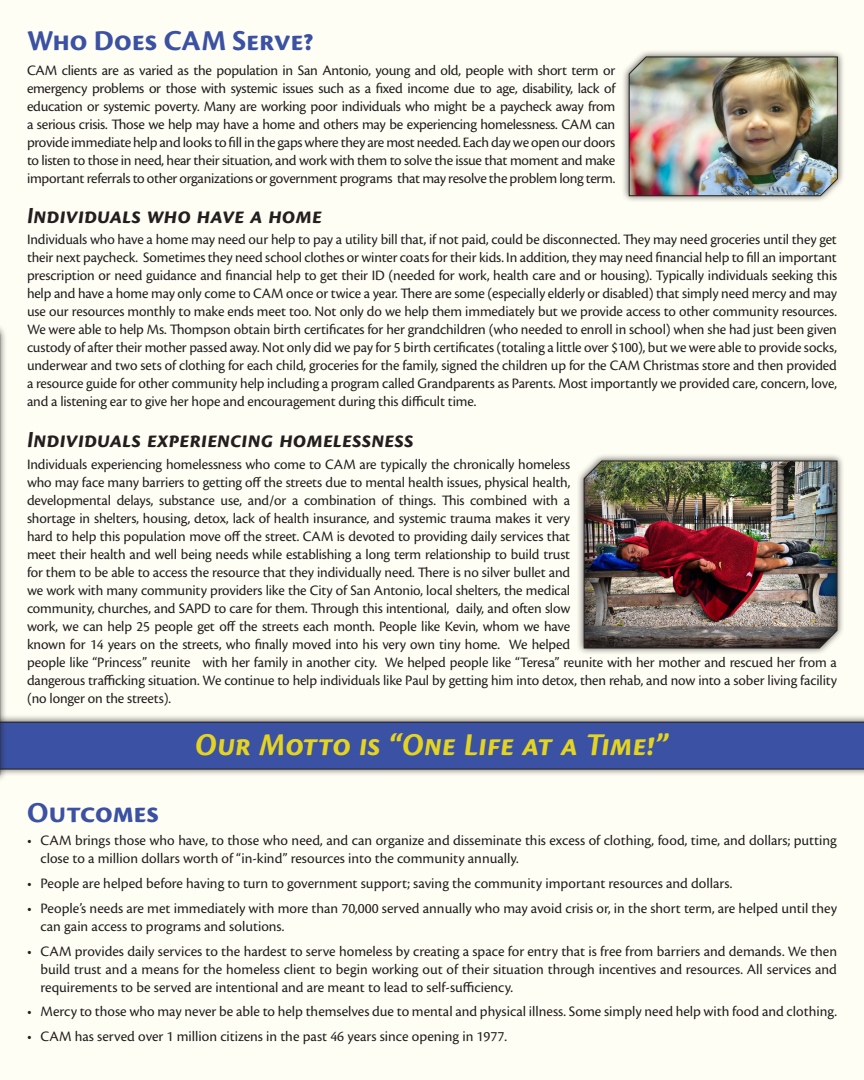
<style>
.page{position:relative;width:864px;height:1080px;background:#fffef4}
.page>*{position:absolute;margin:0;border:0;box-sizing:border-box;transform-origin:0 0}
.t1{font:italic 700 33px "Cronos Pro";color:#e4d421}
.t2{font:700 30px "Cronos Pro";color:#3b51a3}
.t3{font:italic 700 24px "Cronos Pro";color:#231f20}
.t4{font:15px/18px "Cronos Pro";letter-spacing:-.01em;color:#231f20;text-align:justify}
</style>
<div class="page">
<div style="left:0;top:714px;width:864px;height:63px;background:#231f20;opacity:.75"></div>
<div style="left:8px;top:722px;width:856px;height:47px;background:#3b51a3"></div>
<div style="left:0;top:306px;width:8px;height:476px;background:#231f20;opacity:.75"></div>
<svg style="left:0;top:313px;width:1px;height:462px"></svg>
<div style="left:577px;top:453px;width:267px;height:202px;background:#231f20;opacity:.75"></div>
<img style="left:583px;top:460px;width:255px;height:189px">
<div style="left:622px;top:49px;width:223px;height:154px;background:#231f20;opacity:.75"></div>
<img style="left:629px;top:56px;width:209px;height:140px">
<p class="t2" style="left:27px;top:24px;width:288px">Who Does CAM Serve?</p>
<p class="t4" style="left:27px;top:61px;width:591px">CAM clients are as varied as the population in San Antonio, young and old, people with short term or emergency problems or those with systemic issues such as a fixed income due to age, disability, lack of education or systemic poverty. Many are working poor individuals who might be a paycheck away from a serious crisis. Those we help may have a home and others may be experiencing homelessness. CAM can provide immediate help and looks to fill in the gaps where they are most needed. Each day we open our doors to listen to those in need, hear their situation, and work with them to solve the issue that moment and make important referrals to other organizations or government programs that may resolve the problem long term.</p>
<p class="t3" style="left:27px;top:202px;width:297px">Individuals who have a home</p>
<p class="t4" style="left:27px;top:230px;width:812px">Individuals who have a home may need our help to pay a utility bill that, if not paid, could be disconnected. They may need groceries until they get their next paycheck. Sometimes they need school clothes or winter coats for their kids. In addition, they may need financial help to fill an important prescription or need guidance and financial help to get their ID (needed for work, health care and or housing). Typically individuals seeking this help and have a home may only come to CAM once or twice a year. There are some (especially elderly or disabled) that simply need mercy and may use our resources monthly to make ends meet too. Not only do we help them immediately but we provide access to other community resources.<br>We were able to help Ms. Thompson obtain birth certificates for her grandchildren (who needed to enroll in school) when she had just been given custody of after their mother passed away. Not only did we pay for 5 birth certificates (totaling a little over $100), but we were able to provide socks, underwear and two sets of clothing for each child, groceries for the family, signed the children up for the CAM Christmas store and then provided a resource guide for other community help including a program called Grandparents as Parents. Most importantly we provided care, concern, love, and a listening ear to give her hope and encouragement during this difficult time.</p>
<p class="t3" style="left:27px;top:426px;width:388px">Individuals experiencing homelessness</p>
<p class="t4" style="left:27px;top:456px;width:812px;text-align:left">Individuals experiencing homelessness who come to CAM are typically the chronically homeless<br>who may face many barriers to getting off the streets due to mental health issues, physical health,<br>developmental delays, substance use, and/or a combination of things. This combined with a<br>shortage in shelters, housing, detox, lack of health insurance, and systemic trauma makes it very<br>hard to help this population move off the street. CAM is devoted to providing daily services that<br>meet their health and well being needs while establishing a long term relationship to build trust<br>for them to be able to access the resource that they individually need. There is no silver bullet and<br>we work with many community providers like the City of San Antonio, local shelters, the medical<br>community, churches, and SAPD to care for them. Through this intentional, daily, and often slow<br>work, we can help 25 people get off the streets each month. People like Kevin, whom we have<br>known for 14 years on the streets, who finally moved into his very own tiny home. We helped<br>people like “Princess” reunite with her family in another city. We helped people like “Teresa” reunite with her mother and rescued her from a dangerous trafficking situation. We continue to help individuals like Paul by getting him into detox, then rehab, and now into a sober living facility (no longer on the streets).</p>
<p class="t2" style="left:27px;top:795px;width:134px">Outcomes</p>
<p class="t1" style="left:195px;top:726px;width:475px">Our Motto is “One Life at a Time!”</p>
<p class="t4" style="left:40px;top:832px;width:798px;text-indent:-14px">• CAM brings those who have, to those who need, and can organize and disseminate this excess of clothing, food, time, and dollars; putting close to a million dollars worth of “in-kind” resources into the community annually.</p>
<p class="t4" style="left:27px;top:875px;width:707px">• People are helped before having to turn to government support; saving the community important resources and dollars.</p>
<p class="t4" style="left:40px;top:899px;width:798px;text-indent:-14px">• People’s needs are met immediately with more than 70,000 served annually who may avoid crisis or, in the short term, are helped until they can gain access to programs and solutions.</p>
<p class="t4" style="left:40px;top:942px;width:798px;text-indent:-14px">• CAM provides daily services to the hardest to serve homeless by creating a space for entry that is free from barriers and demands. We then build trust and a means for the homeless client to begin working out of their situation through incentives and resources. All services and requirements to be served are intentional and are meant to lead to self-sufficiency.</p>
<p class="t4" style="left:27px;top:1003px;width:812px">• Mercy to those who may never be able to help themselves due to mental and physical illness. Some simply need help with food and clothing.</p>
<p class="t4" style="left:27px;top:1028px;width:481px">• CAM has served over 1 million citizens in the past 46 years since opening in 1977.</p>
</div>
